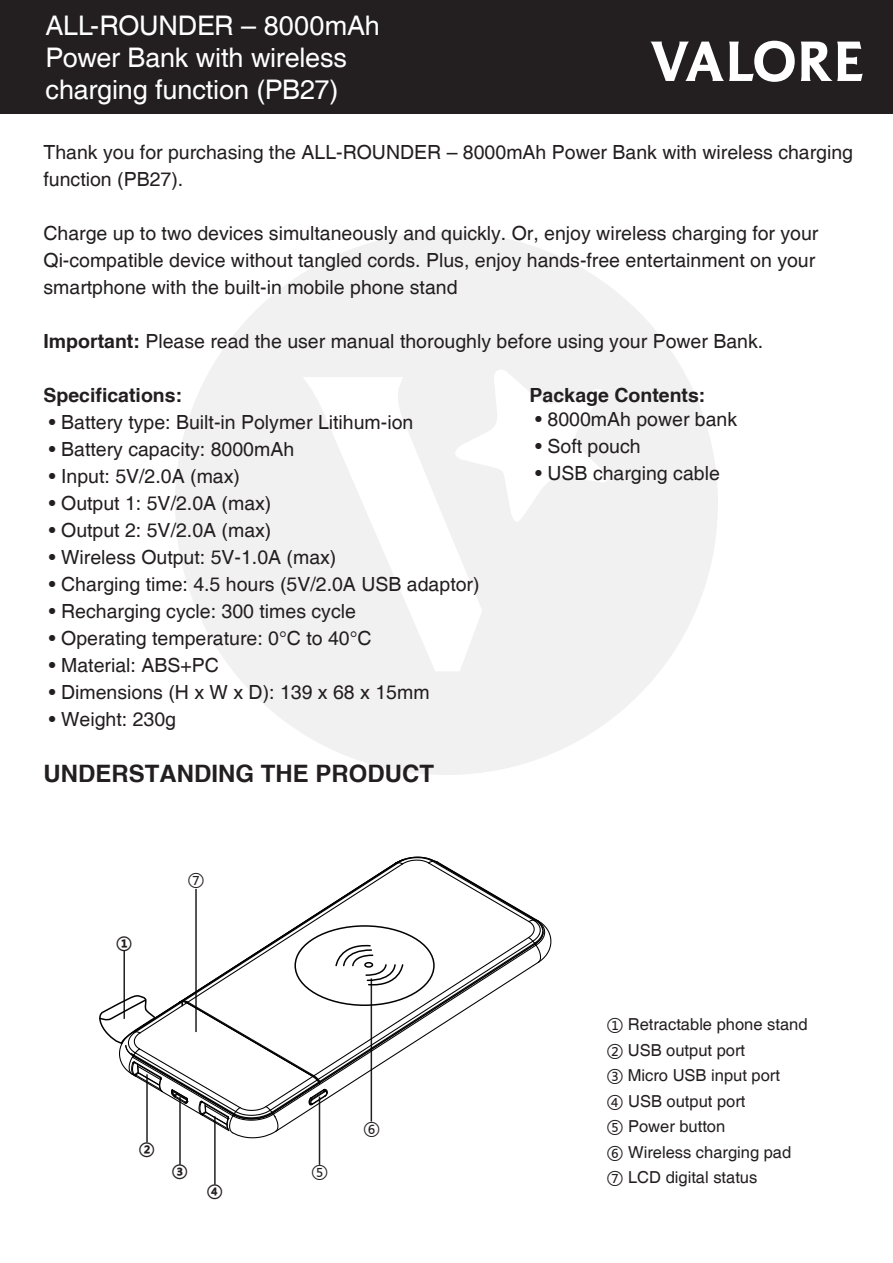
<style>
.page{position:relative;width:893px;height:1263px;background:#fff}
.page>*{position:absolute;margin:0;border:0;box-sizing:border-box;transform-origin:0 0}
.t1{font:27px/32.4px "Helvetica";letter-spacing:-.01em;color:#fff}
.t2{font:700 24px "Helvetica cyr";color:#231f20}
.t3{font:19.5px/27px "Helvetica";color:#231f20}
.t4{font:700 19.5px "Helvetica cyr";color:#231f20}
.t5{font:16.5px/25.5px "Helvetica";color:#231f20}
.t6{font:16.5px "Microsoft Ya Hei";color:#231f20}
.t7{font:700 15.6px "Microsoft Ya Hei";color:#231f20}
.s1{font-family:"Helvetica cyr";font-weight:700}
.s2{font-family:"Microsoft Ya Hei"}
</style>
<div class="page">
<svg style="left:175px;top:232px;width:543px;height:543px;fill:#f1f1f2"></svg>
<div style="left:0;top:0;width:893px;height:113px;background:#231f20"></div>
<svg style="left:650px;top:41px;width:145px;height:41px"></svg>
<svg style="left:801px;top:42px;width:62px;height:39px"></svg>
<hr style="left:146px;top:1074px;width:2px;height:68px;background:#231f20">
<hr style="left:179px;top:1097px;width:2px;height:68px;background:#231f20">
<hr style="left:214px;top:1116px;width:2px;height:68px;background:#231f20">
<hr style="left:319px;top:1097px;width:1px;height:68px;background:#231f20">
<svg style="left:99px;top:856px;width:453px;height:283px"></svg>
<h1 class="t1" style="left:46px;top:10px;width:336px">ALL-ROUNDER – 8000mAh<br>Power Bank with wireless charging function (PB27)</h1>
<p class="t3" style="left:43px;top:139px;width:811px">Thank you for purchasing the ALL-ROUNDER – 8000mAh Power Bank with wireless charging function (PB27).</p>
<p class="t3" style="left:43px;top:220px;width:776px">Charge up to two devices simultaneously and quickly. Or, enjoy wireless charging for your<br>Qi-compatible device without tangled cords. Plus, enjoy hands-free entertainment on your smartphone with the built-in mobile phone stand</p>
<p class="t3" style="left:43px;top:328px;width:721px"><span class="s1">Important:</span> Please read the user manual thoroughly before using your Power Bank.</p>
<p class="t4" style="left:43px;top:384px;width:140px">Specifications:</p>
<p class="t4" style="left:529px;top:384px;width:177px">Package Contents:</p>
<p class="t3" style="left:49px;top:409px;width:366px">• Battery type: Built-in Polymer Litihum-ion</p>
<p class="t3" style="left:49px;top:436px;width:247px">• Battery capacity: 8000mAh</p>
<p class="t3" style="left:49px;top:463px;width:193px">• Input: 5V/2.0A (max)</p>
<p class="t3" style="left:49px;top:490px;width:224px">• Output 1: 5V/2.0A (max)</p>
<p class="t3" style="left:49px;top:517px;width:224px">• Output 2: 5V/2.0A (max)</p>
<p class="t3" style="left:49px;top:544px;width:289px">• Wireless Output: 5V-1.0A (max)</p>
<p class="t3" style="left:49px;top:571px;width:432px">• Charging time: 4.5 hours (5V/2.0A USB adaptor)</p>
<p class="t3" style="left:49px;top:598px;width:309px">• Recharging cycle: 300 times cycle</p>
<p class="t3" style="left:49px;top:625px;width:324px">• Operating temperature: 0°C to 40°C</p>
<p class="t3" style="left:49px;top:652px;width:171px">• Material: ABS+PC</p>
<p class="t3" style="left:49px;top:679px;width:382px">• Dimensions (H x W x D): 139 x 68 x 15mm</p>
<p class="t3" style="left:49px;top:706px;width:129px">• Weight: 230g</p>
<p class="t2" style="left:43px;top:760px;width:392px">UNDERSTANDING THE PRODUCT</p>
<p class="t3" style="left:535px;top:407px;width:203px">• 8000mAh power bank</p>
<p class="t3" style="left:535px;top:434px;width:107px">• Soft pouch</p>
<p class="t3" style="left:535px;top:461px;width:186px">• USB charging cable</p>
<p class="t7" style="left:116px;top:931px;width:17px">①</p>
<p class="t6" style="left:188px;top:868px;width:18px">⑦</p>
<p class="t7" style="left:139px;top:1137px;width:17px">②</p>
<p class="t7" style="left:172px;top:1160px;width:17px">③</p>
<p class="t6" style="left:312px;top:1159px;width:18px">⑤</p>
<p class="t7" style="left:207px;top:1179px;width:17px">④</p>
<p class="t6" style="left:363px;top:1116px;width:18px">⑥</p>
<p class="t5" style="left:607px;top:1012px;width:202px"><span class="s2">①</span> Retractable phone stand<br><span class="s2">②</span> USB output port<br><span class="s2">③</span> Micro USB input port<br><span class="s2">④</span> USB output port<br><span class="s2">⑤</span> Power button<br><span class="s2">⑥</span> Wireless charging pad<br><span class="s2">⑦</span> LCD digital status</p>
</div>
